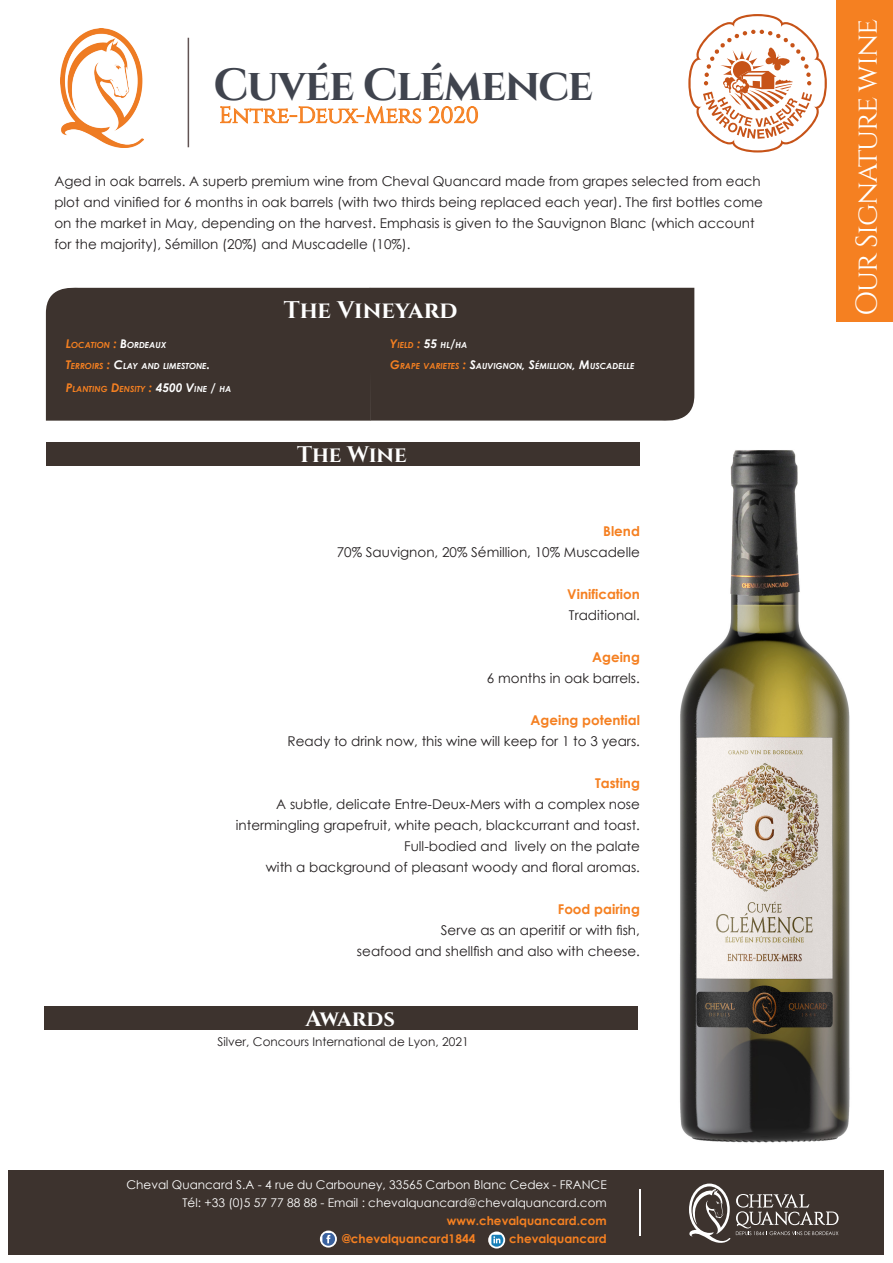
<style>
.page{position:relative;width:893px;height:1263px;background:#fff}
.page>*{position:absolute;margin:0;border:0;box-sizing:border-box;transform-origin:0 0}
.t1{font:700 45px "Cinzel";letter-spacing:-.03em;color:#40444e}
.t2{font:30px "Cinzel";letter-spacing:-.04em;color:#fff}
.t3{font:700 24px "Cinzel";color:#fff}
.t4{font:22.5px "Cinzel";color:#f58021}
.t5{font:700 22.5px "Cinzel";color:#fff}
.t6{font:13.5px/21px "Century Gothic";color:#231f20}
.t7{font:700 13.5px "Century Gothic";color:#f58021}
.t8{font:12px "Century Gothic";color:#fff}
.t9{font:700 12px "Century Gothic";color:#f58021}
.t10{font:12px "Century Gothic";color:#231f20}
.t11{font:italic 700 8.4px "Century Gothic";color:#fff}
.t12{font:italic 700 8.4px "Century Gothic";color:#f58021}
.s1{font-size:12px}
.s2{font-size:12px;color:#fff}
.s3{color:#fff}
.s4{font-size:12px;color:#f58021}
.s5{color:#f58021}
</style>
<div class="page">
<div style="left:9px;top:1170px;width:875px;height:84px;background:#3d332e"></div>
<svg style="left:220px;top:106px;width:202px;height:18px"></svg>
<svg style="left:428px;top:106px;width:50px;height:18px"></svg>
<img style="left:61px;top:29px;width:82px;height:118px">
<div style="left:837px;top:0;width:56px;height:321px;background:#f58021"></div>
<svg style="left:688px;top:14px;width:139px;height:139px"></svg>
<div style="left:46px;top:442px;width:593px;height:24px;background:#3d332e"></div>
<div style="left:46px;top:287px;width:648px;height:134px;background:#3d332e"></div>
<img style="left:680px;top:450px;width:170px;height:693px">
<div style="left:45px;top:1007px;width:593px;height:23px;background:#3d332e"></div>
<svg style="left:689px;top:1183px;width:41px;height:60px"></svg>
<svg style="left:736px;top:1194px;width:102px;height:41px"></svg>
<hr style="left:639px;top:1189px;width:1px;height:46px;background:#fff">
<hr style="left:188px;top:38px;width:1px;height:109px;background:#615353">
<svg style="left:320px;top:1230px;width:17px;height:17px"></svg>
<svg style="left:322px;top:1233px;width:13px;height:13px"></svg>
<svg style="left:488px;top:1231px;width:17px;height:17px"></svg>
<svg style="left:491px;top:1235px;width:12px;height:12px"></svg>
<p class="t1" style="left:214px;top:57px;width:381px">Cuvée Clémence</p>
<p class="t4" style="left:219px;top:102px;width:261px">Entre-Deux-Mers 2020</p>
<p class="t6" style="left:54px;top:170px;width:710px">Aged in oak barrels. A superb premium wine from Cheval Quancard made from grapes selected from each plot and vinified for 6 months in oak barrels (with two thirds being replaced each year). The first bottles come on the market in May, depending on the harvest. Emphasis is given to the Sauvignon Blanc (which account for the majority), Sémillon (20%) and Muscadelle (10%).</p>
<p class="t3" style="left:284px;top:295px;width:175px">The Vineyard</p>
<p class="t12" style="left:66px;top:340px;width:102px"><span class="s1">L</span>OCATION <span class="s1">:</span> <span class="s2">B</span><span class="s3">ORDEAUX</span></p>
<p class="t12" style="left:390px;top:340px;width:79px"><span class="s1">Y</span>IELD <span class="s1">:</span> <span class="s2">55</span> <span class="s3">HL</span><span class="s2">/</span><span class="s3">HA</span></p>
<p class="t11" style="left:66px;top:361px;width:146px"><span class="s4">T</span><span class="s5">ERROIRS</span> <span class="s4">:</span> <span class="s1">C</span>LAY AND LIMESTONE<span class="s1">.</span></p>
<p class="t11" style="left:390px;top:361px;width:246px"><span class="s4">G</span><span class="s5">RAPE VARIETES</span> <span class="s4">:</span> <span class="s1">S</span>AUVIGNON<span class="s1">, S</span>ÉMILLION<span class="s1">, M</span>USCADELLE</p>
<p class="t12" style="left:66px;top:383px;width:167px"><span class="s1">P</span>LANTING <span class="s1">D</span>ENSITY <span class="s1">:</span> <span class="s2">4500 V</span><span class="s3">INE</span> <span class="s2">/</span> <span class="s3">HA</span></p>
<p class="t5" style="left:297px;top:441px;width:111px">The Wine</p>
<p class="t7" style="left:603px;top:523px;width:38px">Blend</p>
<p class="t6" style="left:337px;top:541px;width:305px">70% Sauvignon, 20% Sémillion, 10% Muscadelle</p>
<p class="t7" style="left:567px;top:586px;width:74px">Vinification</p>
<p class="t6" style="left:569px;top:604px;width:72px">Traditional.</p>
<p class="t7" style="left:592px;top:649px;width:49px">Ageing</p>
<p class="t6" style="left:487px;top:667px;width:155px">6 months in oak barrels.</p>
<p class="t7" style="left:531px;top:712px;width:111px">Ageing potential</p>
<p class="t6" style="left:288px;top:730px;width:354px">Ready to drink now, this wine will keep for 1 to 3 years.</p>
<p class="t7" style="left:595px;top:775px;width:46px">Tasting</p>
<p class="t6" style="left:276px;top:793px;width:365px">A subtle, delicate Entre-Deux-Mers with a complex nose</p>
<p class="t6" style="left:236px;top:814px;width:406px">intermingling grapefruit, white peach, blackcurrant and toast.</p>
<p class="t6" style="left:404px;top:835px;width:237px">Full-bodied and lively on the palate</p>
<p class="t6" style="left:266px;top:856px;width:376px">with a background of pleasant woody and floral aromas.</p>
<p class="t7" style="left:558px;top:901px;width:84px">Food pairing</p>
<p class="t6" style="left:441px;top:919px;width:201px">Serve as an aperitif or with fish,</p>
<p class="t6" style="left:357px;top:940px;width:284px">seafood and shellfish and also with cheese.</p>
<p class="t5" style="left:305px;top:1004px;width:91px">Awards</p>
<p class="t10" style="left:217px;top:1033px;width:253px">Silver, Concours International de Lyon, 2021</p>
<p class="t8" style="left:126px;top:1176px;width:482px">Cheval Quancard S.A - 4 rue du Carbouney, 33565 Carbon Blanc Cedex - FRANCE</p>
<p class="t8" style="left:183px;top:1194px;width:426px">Tél: +33 (0)5 57 77 88 88 - Email : chevalquancard@chevalquancard.com</p>
<p class="t9" style="left:447px;top:1213px;width:161px">www.chevalquancard.com</p>
<p class="t9" style="left:342px;top:1231px;width:135px">@chevalquancard1844</p>
<p class="t9" style="left:509px;top:1231px;width:99px">chevalquancard</p>
<p class="t2" style="left:849px;top:316px;width:299px;rotate:-90deg">Our Signature wine</p>
</div>
